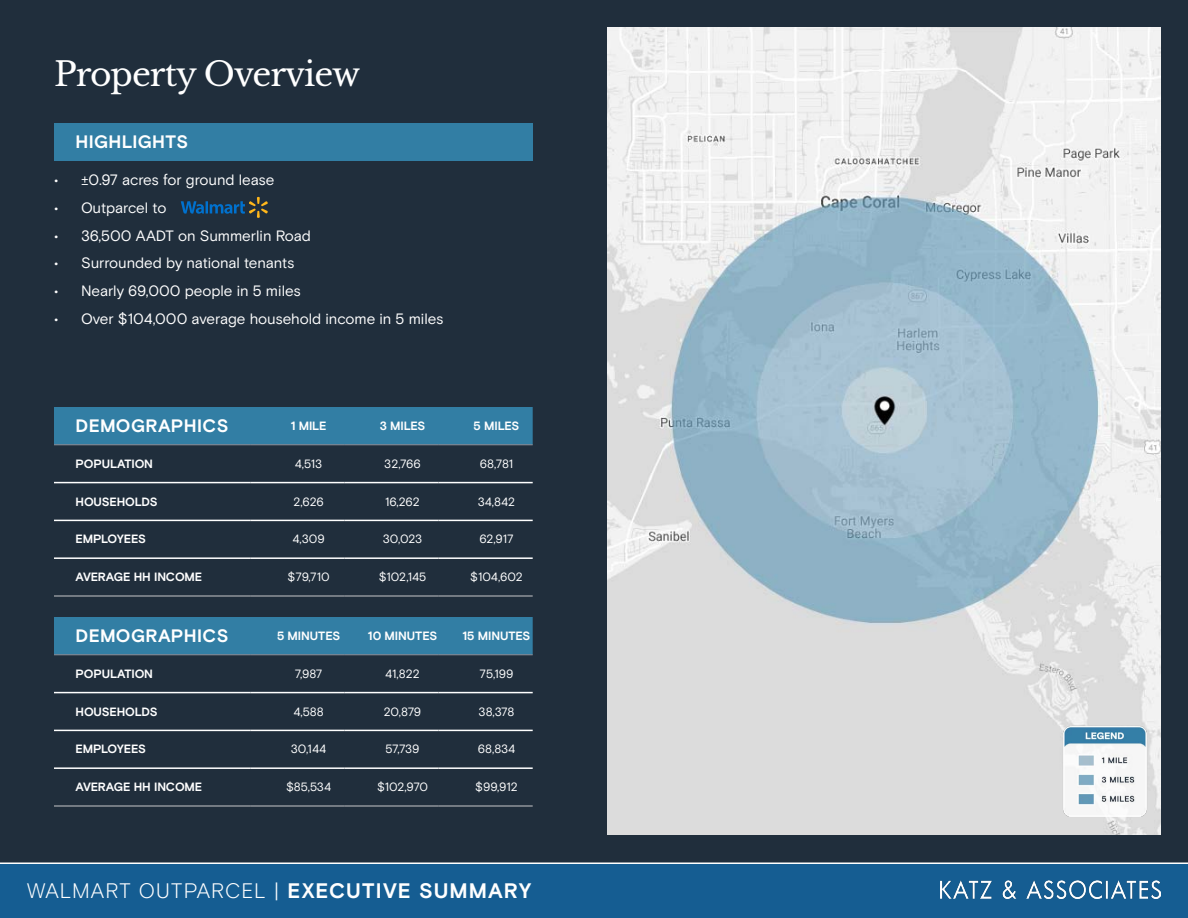
<style>
.page{position:relative;width:1188px;height:918px;background:#fff}
.page>*{position:absolute;margin:0;border:0;box-sizing:border-box;transform-origin:0 0}
.t1{font:33px "Libre Baskerville";letter-spacing:-.03em;color:#fff}
.t2{font:300 21px "Basis Grotesque Pro";letter-spacing:.05em;color:#fff}
.t3{font:700 18px "Basis Grotesque Pro";letter-spacing:.015em;color:#fff}
.t4{font:15px "Basis Grotesque Pro";letter-spacing:-.005em;color:#fff}
.Table_Text{font:12px "Basis Grotesque Pro";color:#fff}
.Table_Text-2{font:700 12px "Basis Grotesque Pro";letter-spacing:-.015em;color:#fff}
.s1{font-weight:700}
</style>
<div class="page">
<div style="left:0;top:0;width:1188px;height:865px;background:#202e3c"></div>
<div style="left:54px;top:123px;width:479px;height:38px;background:#327ea4"></div>
<div style="left:54px;top:407px;width:479px;height:38px;background:#327ea4"></div>
<hr style="left:54px;top:482px;width:197px;height:1px;background:#fff">
<hr style="left:251px;top:482px;width:94px;height:1px;background:#fff">
<hr style="left:345px;top:482px;width:94px;height:1px;background:#fff">
<hr style="left:439px;top:482px;width:94px;height:1px;background:#fff">
<hr style="left:54px;top:520px;width:197px;height:1px;background:#fff">
<hr style="left:251px;top:520px;width:94px;height:1px;background:#fff">
<hr style="left:345px;top:520px;width:94px;height:1px;background:#fff">
<hr style="left:439px;top:520px;width:94px;height:1px;background:#fff">
<hr style="left:54px;top:557px;width:197px;height:2px;background:#fff">
<hr style="left:251px;top:557px;width:94px;height:2px;background:#fff">
<hr style="left:345px;top:557px;width:94px;height:2px;background:#fff">
<hr style="left:439px;top:557px;width:94px;height:2px;background:#fff">
<hr style="left:54px;top:445px;width:197px;height:1px;background:#8e8e97">
<hr style="left:251px;top:445px;width:94px;height:1px;background:#8e8e97">
<hr style="left:345px;top:445px;width:94px;height:1px;background:#8e8e97">
<hr style="left:439px;top:445px;width:94px;height:1px;background:#8e8e97">
<hr style="left:54px;top:596px;width:197px;height:1px;background:#c7c8ca">
<hr style="left:251px;top:596px;width:94px;height:1px;background:#c7c8ca">
<hr style="left:345px;top:596px;width:94px;height:1px;background:#c7c8ca">
<hr style="left:439px;top:596px;width:94px;height:1px;background:#c7c8ca">
<img style="left:607px;top:27px;width:554px;height:807px">
<img style="left:1062px;top:714px;width:86px;height:112px">
<div style="left:0;top:862px;width:1188px;height:56px;background:#155d92"></div>
<img style="left:940px;top:881px;width:221px;height:17px">
<div style="left:54px;top:617px;width:479px;height:38px;background:#327ea4"></div>
<hr style="left:54px;top:692px;width:197px;height:1px;background:#fff">
<hr style="left:251px;top:692px;width:94px;height:1px;background:#fff">
<hr style="left:345px;top:692px;width:94px;height:1px;background:#fff">
<hr style="left:439px;top:692px;width:94px;height:1px;background:#fff">
<hr style="left:54px;top:730px;width:197px;height:1px;background:#fff">
<hr style="left:251px;top:730px;width:94px;height:1px;background:#fff">
<hr style="left:345px;top:730px;width:94px;height:1px;background:#fff">
<hr style="left:439px;top:730px;width:94px;height:1px;background:#fff">
<hr style="left:54px;top:767px;width:197px;height:2px;background:#fff">
<hr style="left:251px;top:767px;width:94px;height:2px;background:#fff">
<hr style="left:345px;top:767px;width:94px;height:2px;background:#fff">
<hr style="left:439px;top:767px;width:94px;height:2px;background:#fff">
<hr style="left:54px;top:655px;width:197px;height:1px;background:#8e8e97">
<hr style="left:251px;top:655px;width:94px;height:1px;background:#8e8e97">
<hr style="left:345px;top:655px;width:94px;height:1px;background:#8e8e97">
<hr style="left:439px;top:655px;width:94px;height:1px;background:#8e8e97">
<hr style="left:54px;top:806px;width:197px;height:1px;background:#c7c8ca">
<hr style="left:251px;top:806px;width:94px;height:1px;background:#c7c8ca">
<hr style="left:345px;top:806px;width:94px;height:1px;background:#c7c8ca">
<hr style="left:439px;top:806px;width:94px;height:1px;background:#c7c8ca">
<svg style="left:181px;top:197px;width:87px;height:21px"></svg>
<p class="t1" style="left:54px;top:54px;width:308px">Property Overview</p>
<p class="t3" style="left:76px;top:131px;width:114px">HIGHLIGHTS</p>
<p class="t4" style="left:54px;top:171px;width:222px">• ±0.97 acres for ground lease</p>
<p class="t4" style="left:54px;top:199px;width:114px">• Outparcel to</p>
<p class="t4" style="left:54px;top:227px;width:258px">• 36,500 AADT on Summerlin Road</p>
<p class="t4" style="left:54px;top:254px;width:242px">• Surrounded by national tenants</p>
<p class="t4" style="left:54px;top:282px;width:248px">• Nearly 69,000 people in 5 miles</p>
<p class="t4" style="left:54px;top:310px;width:391px">• Over $104,000 average household income in 5 miles</p>
<p class="t3" style="left:76px;top:415px;width:154px">DEMOGRAPHICS</p>
<p class="Table_Text-2" style="left:291px;top:419px;width:37px">1 MILE</p>
<p class="Table_Text-2" style="left:380px;top:419px;width:47px">3 MILES</p>
<p class="Table_Text-2" style="left:474px;top:419px;width:47px">5 MILES</p>
<p class="Table_Text-2" style="left:76px;top:457px;width:79px">POPULATION</p>
<p class="Table_Text" style="left:295px;top:457px;width:29px">4,513</p>
<p class="Table_Text" style="left:384px;top:457px;width:38px">32,766</p>
<p class="Table_Text" style="left:480px;top:457px;width:35px">68,781</p>
<p class="Table_Text-2" style="left:76px;top:494px;width:84px">HOUSEHOLDS</p>
<p class="Table_Text" style="left:293px;top:494px;width:32px">2,626</p>
<p class="Table_Text" style="left:385px;top:494px;width:36px">16,262</p>
<p class="Table_Text" style="left:478px;top:494px;width:39px">34,842</p>
<p class="Table_Text-2" style="left:76px;top:532px;width:72px">EMPLOYEES</p>
<p class="Table_Text" style="left:293px;top:532px;width:34px">4,309</p>
<p class="Table_Text" style="left:383px;top:532px;width:41px">30,023</p>
<p class="Table_Text" style="left:479px;top:532px;width:36px">62,917</p>
<p class="Table_Text-2" style="left:76px;top:570px;width:128px">AVERAGE HH INCOME</p>
<p class="Table_Text" style="left:288px;top:570px;width:44px">$79,710</p>
<p class="Table_Text" style="left:379px;top:570px;width:49px">$102,145</p>
<p class="Table_Text" style="left:470px;top:570px;width:54px">$104,602</p>
<p class="t3" style="left:76px;top:625px;width:154px">DEMOGRAPHICS</p>
<p class="Table_Text-2" style="left:277px;top:629px;width:65px">5 MINUTES</p>
<p class="Table_Text-2" style="left:368px;top:629px;width:71px">10 MINUTES</p>
<p class="Table_Text-2" style="left:463px;top:629px;width:69px">15 MINUTES</p>
<p class="Table_Text-2" style="left:76px;top:667px;width:79px">POPULATION</p>
<p class="Table_Text" style="left:295px;top:667px;width:29px">7,987</p>
<p class="Table_Text" style="left:385px;top:667px;width:36px">41,822</p>
<p class="Table_Text" style="left:480px;top:667px;width:35px">75,199</p>
<p class="Table_Text-2" style="left:76px;top:704px;width:84px">HOUSEHOLDS</p>
<p class="Table_Text" style="left:293px;top:704px;width:32px">4,588</p>
<p class="Table_Text" style="left:384px;top:704px;width:39px">20,879</p>
<p class="Table_Text" style="left:479px;top:704px;width:37px">38,378</p>
<p class="Table_Text-2" style="left:76px;top:742px;width:72px">EMPLOYEES</p>
<p class="Table_Text" style="left:291px;top:742px;width:37px">30,144</p>
<p class="Table_Text" style="left:386px;top:742px;width:36px">57,739</p>
<p class="Table_Text" style="left:478px;top:742px;width:39px">68,834</p>
<p class="Table_Text-2" style="left:76px;top:780px;width:128px">AVERAGE HH INCOME</p>
<p class="Table_Text" style="left:286px;top:780px;width:47px">$85,534</p>
<p class="Table_Text" style="left:377px;top:780px;width:53px">$102,970</p>
<p class="Table_Text" style="left:475px;top:780px;width:44px">$99,912</p>
<p class="t2" style="left:27px;top:879px;width:506px">WALMART OUTPARCEL | <span class="s1">EXECUTIVE SUMMARY</span></p>
</div>
